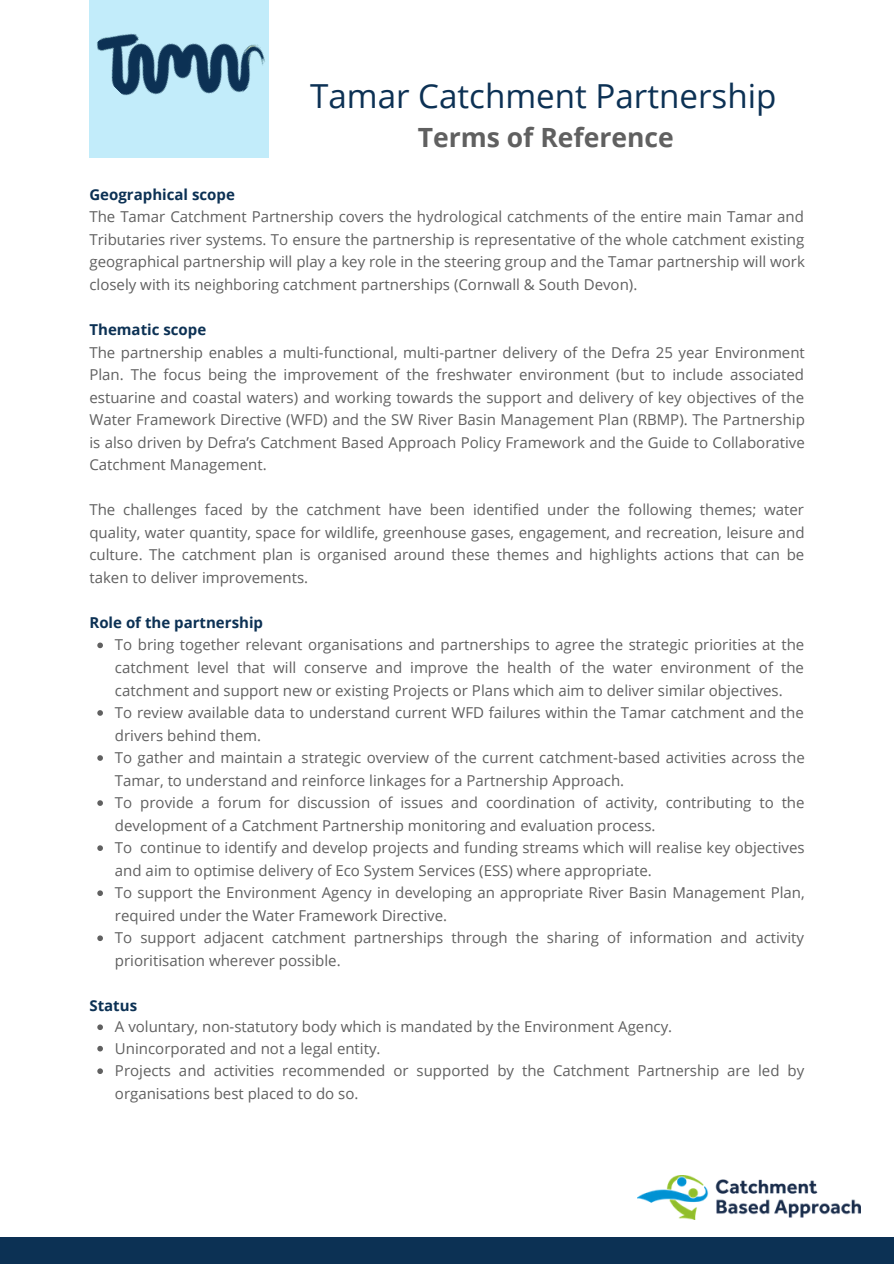
<style>
.page{position:relative;width:894px;height:1264px;background:#fff}
.page>*{position:absolute;margin:0;border:0;box-sizing:border-box;transform-origin:0 0}
.t1{font:33.15px "Open Sans";color:#0c3154}
.t2{font:700 26.55px "Open Sans";color:#606060}
.t3{font:15px/22.5px "Open Sans";color:#606060}
.t4{font:700 15px "Open Sans";color:#0c3154}
</style>
<div class="page">
<div style="left:0;top:1237px;width:893px;height:26px;background:#0c3154"></div>
<svg style="left:97px;top:642px;width:6px;height:6px"></svg>
<svg style="left:97px;top:710px;width:6px;height:5px"></svg>
<svg style="left:97px;top:755px;width:6px;height:5px"></svg>
<svg style="left:97px;top:800px;width:6px;height:6px"></svg>
<svg style="left:97px;top:845px;width:6px;height:6px"></svg>
<svg style="left:97px;top:890px;width:6px;height:6px"></svg>
<svg style="left:97px;top:935px;width:6px;height:6px"></svg>
<svg style="left:97px;top:1024px;width:6px;height:6px"></svg>
<svg style="left:97px;top:1045px;width:6px;height:6px"></svg>
<svg style="left:97px;top:1068px;width:6px;height:5px"></svg>
<img style="left:637px;top:1175px;width:223px;height:43px">
<img style="left:89px;top:0;width:180px;height:154px">
<p class="t1" style="left:310px;top:72px;width:467px">Tamar Catchment Partnership</p>
<p class="t2" style="left:417px;top:118px;width:257px">Terms of Reference</p>
<p class="t4" style="left:89px;top:184px;width:147px">Geographical scope</p>
<p class="t3" style="left:89px;top:205px;width:716px;text-align:justify">The Tamar Catchment Partnership covers the hydrological catchments of the entire main Tamar and Tributaries river systems. To ensure the partnership is representative of the whole catchment existing geographical partnership will play a key role in the steering group and the Tamar partnership will work closely with its neighboring catchment partnerships (Cornwall &amp; South Devon).</p>
<p class="t4" style="left:89px;top:319px;width:118px">Thematic scope</p>
<p class="t3" style="left:89px;top:340px;width:716px;text-align:justify">The partnership enables a multi-functional, multi-partner delivery of the Defra 25 year Environment Plan. The focus being the improvement of the freshwater environment (but to include associated estuarine and coastal waters) and working towards the support and delivery of key objectives of the Water Framework Directive (WFD) and the SW River Basin Management Plan (RBMP). The Partnership is also driven by Defra’s Catchment Based Approach Policy Framework and the Guide to Collaborative Catchment Management.</p>
<p class="t3" style="left:89px;top:498px;width:716px;text-align:justify">The challenges faced by the catchment have been identified under the following themes; water quality, water quantity, space for wildlife, greenhouse gases, engagement, and recreation, leisure and culture. The catchment plan is organised around these themes and highlights actions that can be taken to deliver improvements.</p>
<p class="t4" style="left:89px;top:612px;width:175px">Role of the partnership</p>
<p class="t3" style="left:115px;top:633px;width:690px;text-align:justify">To bring together relevant organisations and partnerships to agree the strategic priorities at the catchment level that will conserve and improve the health of the water environment of the catchment and support new or existing Projects or Plans which aim to deliver similar objectives.</p>
<p class="t3" style="left:115px;top:701px;width:690px">To review available data to understand current WFD failures within the Tamar catchment and the drivers behind them.</p>
<p class="t3" style="left:115px;top:746px;width:691px">To gather and maintain a strategic overview of the current catchment-based activities across the<br>Tamar, to understand and reinforce linkages for a Partnership Approach.</p>
<p class="t3" style="left:115px;top:791px;width:691px">To provide a forum for discussion of issues and coordination of activity, contributing to the development of a Catchment Partnership monitoring and evaluation process.</p>
<p class="t3" style="left:115px;top:836px;width:691px">To continue to identify and develop projects and funding streams which will realise key objectives and aim to optimise delivery of Eco System Services (ESS) where appropriate.</p>
<p class="t3" style="left:115px;top:881px;width:691px">To support the Environment Agency in developing an appropriate River Basin Management Plan, required under the Water Framework Directive.</p>
<p class="t3" style="left:115px;top:926px;width:690px">To support adjacent catchment partnerships through the sharing of information and activity prioritisation wherever possible.</p>
<p class="t4" style="left:89px;top:994px;width:49px">Status</p>
<p class="t3" style="left:115px;top:1015px;width:558px">A voluntary, non-statutory body which is mandated by the Environment Agency.</p>
<p class="t3" style="left:115px;top:1036px;width:267px">Unincorporated and not a legal entity.</p>
<p class="t3" style="left:115px;top:1059px;width:690px">Projects and activities recommended or supported by the Catchment Partnership are led by organisations best placed to do so.</p>
</div>
